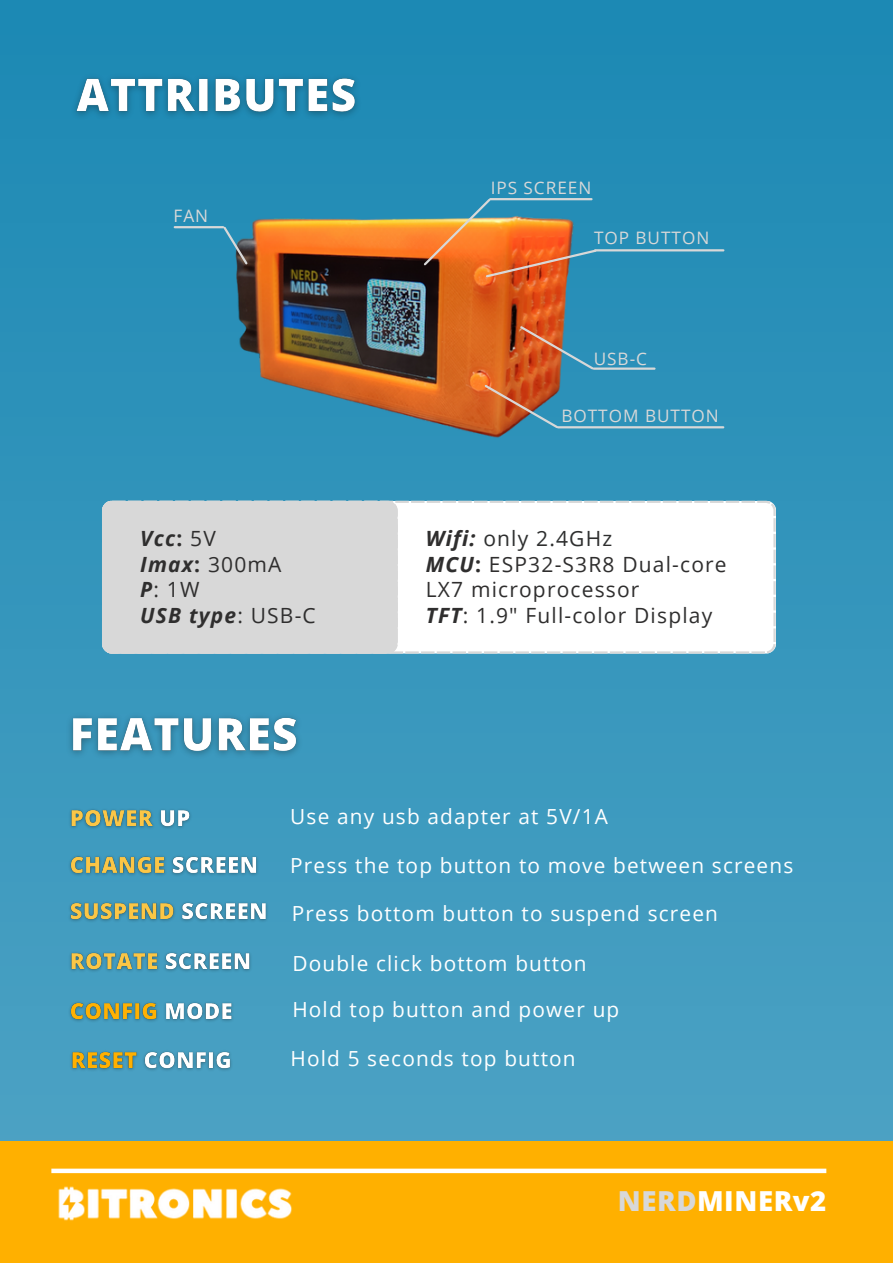
<style>
.page{position:relative;width:893px;height:1264px;background:#fff}
.page>*{position:absolute;margin:0;border:0;box-sizing:border-box;transform-origin:0 0}
.t1{font:800 27.6px "Open Sans";letter-spacing:.02em;color:#fff}
.t2{font:21px/25.8px "Open Sans";letter-spacing:.055em;color:#2f2e2e}
.t3{font:italic 700 21px "Open Sans";letter-spacing:.055em;color:#2f2e2e}
.t4{font:20.85px "Open Sans";letter-spacing:.055em;color:#fff}
.t5{font:17.1px "Open Sans";letter-spacing:.055em;color:#d8d8d8}
.s1{font-style:normal}
.s2{font-weight:400;font-style:normal}
.s3{font-weight:700;font-style:italic}
.s4{font-weight:700}
.s5{color:#d8d8d8}
</style>
<div class="page">
<div style="left:0;top:0;width:892px;height:1262px;background:linear-gradient(to bottom,#1b88b4,#50a4c5)"></div>
<div style="left:0;top:1141px;width:892px;height:121px;background:#ffb000"></div>
<img style="left:58px;top:1186px;width:234px;height:35px">
<div style="left:51px;top:1168px;width:775px;height:5px;background:#fff"></div>
<img style="left:214px;top:205px;width:418px;height:241px">
<img style="left:66px;top:54px;width:302px;height:84px">
<svg style="left:221px;top:225px;width:28px;height:41px"></svg>
<hr style="left:175px;top:226px;width:48px;height:2px;background:#d8d8d8">
<hr style="left:595px;top:249px;width:128px;height:2px;background:#d8d8d8">
<svg style="left:482px;top:383px;width:78px;height:47px;background:#a1684e"></svg>
<hr style="left:558px;top:426px;width:165px;height:2px;background:#d8d8d8">
<svg style="left:518px;top:324px;width:77px;height:47px;background:#8f7165"></svg>
<hr style="left:593px;top:367px;width:61px;height:3px;background:#d8d8d8">
<svg style="left:422px;top:197px;width:176px;height:82px;background:#a37e5f"></svg>
<hr style="left:490px;top:198px;width:101px;height:2px;background:#d8d8d8">
<svg style="left:398px;top:500px;width:377px;height:153px"></svg>
<img style="left:64px;top:796px;width:132px;height:43px">
<img style="left:64px;top:843px;width:199px;height:43px">
<img style="left:64px;top:889px;width:210px;height:43px">
<img style="left:65px;top:939px;width:192px;height:43px">
<img style="left:64px;top:989px;width:174px;height:43px">
<img style="left:66px;top:1038px;width:178px;height:43px">
<img style="left:58px;top:693px;width:251px;height:84px">
<div style="left:102px;top:500px;width:296px;height:153px;background:#d8d8d8"></div>
<p class="t5" style="left:174px;top:203px;width:36px">FAN</p>
<p class="t3" style="left:140px;top:523px;width:77px">Vcc<span class="s1">:</span> <span class="s2">5V</span></p>
<p class="t2" style="left:140px;top:550px;width:143px"><span class="s3">Imax</span><span class="s4">:</span> 300mA</p>
<p class="t2" style="left:140px;top:576px;width:61px"><span class="s3">P</span>: 1W</p>
<p class="t3" style="left:140px;top:601px;width:177px">USB type<span class="s2">: USB-C</span></p>
<p class="t5" style="left:490px;top:176px;width:102px">IPS SCREEN</p>
<p class="t5" style="left:594px;top:226px;width:117px">TOP BUTTON</p>
<p class="t5" style="left:593px;top:346px;width:55px">USB-C</p>
<p class="t5" style="left:561px;top:404px;width:159px">BOTTOM BUTTON</p>
<p class="t2" style="left:426px;top:524px;width:188px"><span class="s3">Wifi:</span> only 2.4GHz</p>
<p class="t2" style="left:426px;top:550px;width:302px"><span class="s3">MCU</span><span class="s4">:</span> ESP32-S3R8 Dual-core<br>LX7 microprocessor</p>
<p class="t2" style="left:426px;top:602px;width:288px"><span class="s3">TFT</span>: 1.9" Full-color Display</p>
<p class="t4" style="left:290px;top:801px;width:319px">Use any usb adapter at 5V/1A</p>
<p class="t4" style="left:290px;top:850px;width:504px">Press the top button to move between screens</p>
<p class="t4" style="left:292px;top:898px;width:427px">Press bottom button to suspend screen</p>
<p class="t4" style="left:292px;top:948px;width:296px">Double click bottom button</p>
<p class="t4" style="left:292px;top:994px;width:328px">Hold top button and power up</p>
<p class="t4" style="left:290px;top:1044px;width:287px">Hold 5 seconds top button</p>
<p class="t1" style="left:618px;top:1181px;width:210px"><span class="s5">NERD</span>MINERv2</p>
</div>
